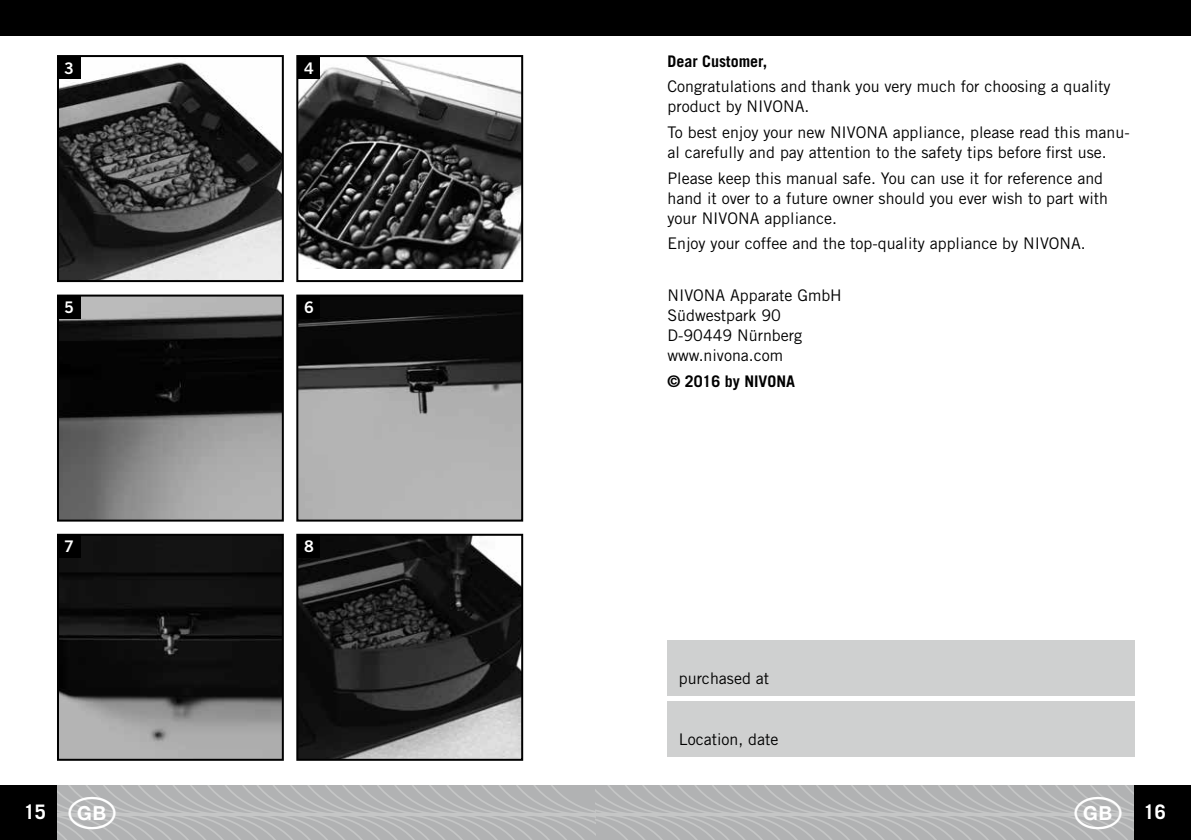
<style>
.page{position:relative;width:1191px;height:840px;background:#fff}
.page>*{position:absolute;margin:0;border:0;box-sizing:border-box;transform-origin:0 0}
.t1{font:700 20px "Trade Gothic LT Std";color:#fff}
.t2{font:16px/20px "Trade Gothic LT Std";color:#000}
.t3{font:700 16px "Trade Gothic LT Std";color:#000}
.t4{font:16px "Trade Gothic LT Std Bd 2";color:#fff}
</style>
<div class="page">
<img style="left:60px;top:58px;width:221px;height:221px">
<div style="left:57px;top:55px;width:227px;height:227px;border:2px solid #000"></div>
<img style="left:60px;top:297px;width:221px;height:221px">
<div style="left:57px;top:294px;width:227px;height:227px;border:2px solid #000"></div>
<img style="left:60px;top:536px;width:221px;height:221px">
<div style="left:57px;top:533px;width:227px;height:227px;border:2px solid #000"></div>
<img style="left:299px;top:58px;width:221px;height:210px">
<div style="left:296px;top:55px;width:227px;height:227px;border:2px solid #000"></div>
<img style="left:299px;top:297px;width:221px;height:221px">
<div style="left:296px;top:294px;width:227px;height:227px;border:2px solid #000"></div>
<img style="left:299px;top:536px;width:221px;height:221px">
<div style="left:296px;top:533px;width:227px;height:227px;border:2px solid #000"></div>
<div style="left:667px;top:640px;width:467px;height:55px;background:#cfd0d0"></div>
<div style="left:667px;top:701px;width:467px;height:55px;background:#cfd0d0"></div>
<div style="left:58px;top:57px;width:22px;height:22px;background:#000"></div>
<div style="left:58px;top:296px;width:22px;height:22px;background:#000"></div>
<div style="left:58px;top:535px;width:22px;height:22px;background:#000"></div>
<div style="left:298px;top:57px;width:22px;height:22px;background:#000"></div>
<div style="left:298px;top:296px;width:22px;height:22px;background:#000"></div>
<div style="left:298px;top:535px;width:22px;height:22px;background:#000"></div>
<div style="left:0;top:0;width:1191px;height:35px;background:#000"></div>
<div style="left:1134px;top:785px;width:57px;height:54px;background:#000"></div>
<div style="left:0;top:785px;width:56px;height:54px;background:#000"></div>
<svg style="left:56px;top:785px;width:1078px;height:54px;background:#b3b4b5"></svg>
<p class="t4" style="left:64px;top:58px;width:11px">3</p>
<p class="t4" style="left:64px;top:297px;width:11px">5</p>
<p class="t4" style="left:304px;top:58px;width:11px">4</p>
<p class="t4" style="left:304px;top:297px;width:11px">6</p>
<p class="t3" style="left:667px;top:51px;width:101px">Dear Customer,</p>
<p class="t2" style="left:667px;top:76px;width:445px">Congratulations and thank you very much for choosing a quality product by NIVONA.</p>
<p class="t2" style="left:667px;top:122px;width:464px">To best enjoy your new NIVONA appliance, please read this manu&shy;al carefully and pay attention to the safety tips before first use.</p>
<p class="t2" style="left:667px;top:168px;width:442px">Please keep this manual safe. You can use it for reference and hand it over to a future owner should you ever wish to part with your NIVONA appliance.</p>
<p class="t2" style="left:667px;top:233px;width:420px">Enjoy your coffee and the top-quality appliance by NIVONA.</p>
<p class="t2" style="left:667px;top:285px;width:176px">NIVONA Apparate GmbH<br>Südwestpark 90<br>D-90449 Nürnberg www.nivona.com</p>
<p class="t3" style="left:667px;top:371px;width:129px">© 2016 by NIVONA</p>
<p class="t4" style="left:64px;top:536px;width:11px">7</p>
<p class="t4" style="left:304px;top:536px;width:11px">8</p>
<p class="t2" style="left:679px;top:667px;width:92px">purchased at</p>
<p class="t2" style="left:679px;top:728px;width:101px">Location, date</p>
<p class="t1" style="left:24px;top:798px;width:24px">15</p>
<p class="t1" style="left:1143px;top:798px;width:24px">16</p>
</div>
